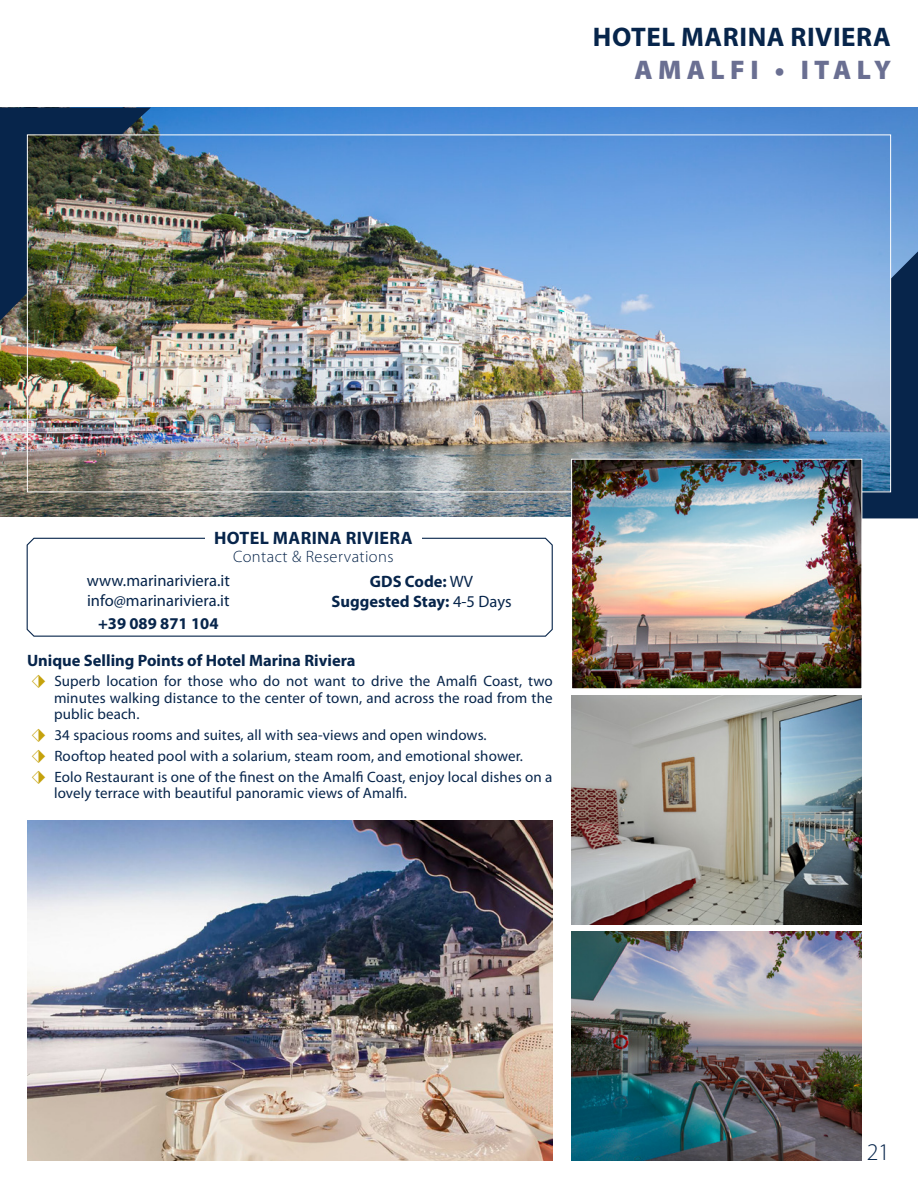
<style>
.page{position:relative;width:918px;height:1188px;background:#fff}
.page>*{position:absolute;margin:0;border:0;box-sizing:border-box;transform-origin:0 0}
.t1{font:700 27px/33px "Myriad Pro";letter-spacing:.02em;color:#07254b;text-align:right}
.t2{font:300 24px "Myriad Pro";color:#07254b}
.Contact_Info{font:700 18px "Myriad Pro";letter-spacing:.02em;color:#07254b}
.Contact_Info-2{font:700 16.5px "Myriad Pro";color:#07254b}
.Contact_Info-3{font:16.5px "Myriad Pro";color:#07254b}
.Hotel_Info_Header{font:700 16.5px "Myriad Pro";color:#07254b}
.Contact_Info-4{font:300 16.5px "Myriad Pro";letter-spacing:.025em;color:#07254b}
.t3{font:15px/16.5px "Myriad Pro";letter-spacing:.01em;color:#07254b;text-align:justify}
.s1{font-weight:900;color:#6a6f92}
.s2{font-weight:400}
.s3{color:#c5a20c}
</style>
<div class="page">
<img style="left:0;top:108px;width:918px;height:409px">
<svg style="left:26px;top:537px;width:527px;height:100px"></svg>
<img style="left:27px;top:821px;width:526px;height:340px">
<img style="left:572px;top:931px;width:290px;height:230px">
<img style="left:652px;top:251px;width:266px;height:267px">
<img style="left:572px;top:695px;width:290px;height:230px">
<div style="left:205px;top:530px;width:216px;height:45px;background:#fff"></div>
<img style="left:0;top:108px;width:151px;height:213px">
<img style="left:571px;top:458px;width:292px;height:231px">
<p class="t1" style="left:593px;top:20px;width:300px">HOTEL MARINA RIVIERA<br><span class="s1">AMALFI • ITALY</span></p>
<p class="Contact_Info" style="left:214px;top:526px;width:200px">HOTEL MARINA RIVIERA</p>
<p class="Contact_Info-4" style="left:233px;top:546px;width:162px">Contact &amp; Reservations</p>
<p class="Contact_Info-3" style="left:87px;top:571px;width:145px">www.marinariviera.it</p>
<p class="Contact_Info-3" style="left:87px;top:590px;width:144px">info@marinariviera.it</p>
<p class="Contact_Info-2" style="left:98px;top:612px;width:122px">+39 089 871 104</p>
<p class="Contact_Info-2" style="left:370px;top:571px;width:105px">GDS Code: <span class="s2">WV</span></p>
<p class="Contact_Info-2" style="left:332px;top:590px;width:181px">Suggested Stay: <span class="s2">4-5 Days</span></p>
<p class="Hotel_Info_Header" style="left:27px;top:649px;width:330px">Unique Selling Points of Hotel Marina Riviera</p>
<p class="t3" style="left:54px;top:673px;width:500px;text-indent:-23px"><span class="s3">⬗</span> Superb location for those who do not want to drive the Amalfi Coast, two minutes walking distance to the center of town, and across the road from the public beach.</p>
<p class="t3" style="left:31px;top:727px;width:457px"><span class="s3">⬗</span> 34 spacious rooms and suites, all with sea-views and open windows.</p>
<p class="t3" style="left:31px;top:748px;width:493px"><span class="s3">⬗</span> Rooftop heated pool with a solarium, steam room, and emotional shower.</p>
<p class="t3" style="left:54px;top:768px;width:500px;text-indent:-23px"><span class="s3">⬗</span> Eolo Restaurant is one of the finest on the Amalfi Coast, enjoy local dishes on a lovely terrace with beautiful panoramic views of Amalfi.</p>
<p class="t2" style="left:867px;top:1138px;width:24px">21</p>
</div>
